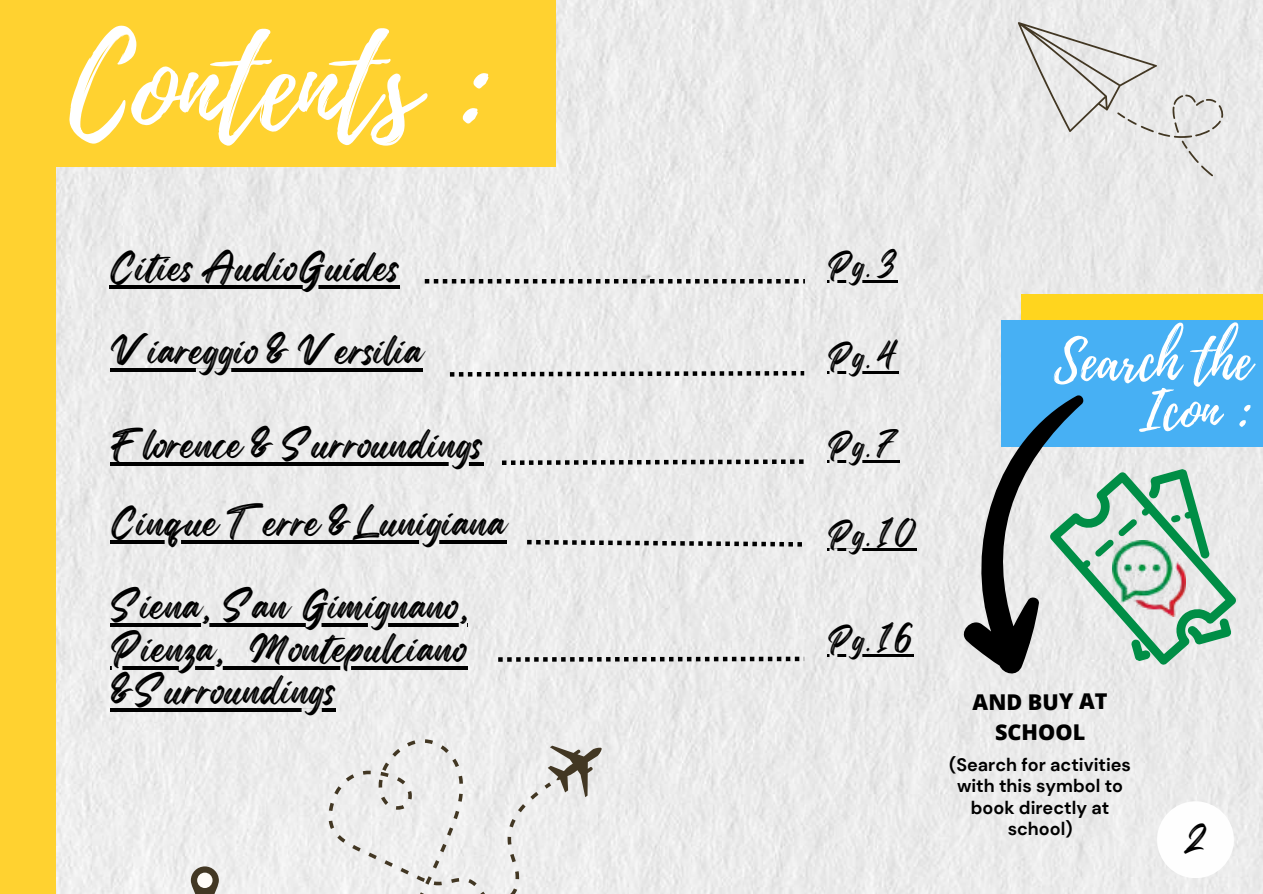
<style>
.page{position:relative;width:1263px;height:894px;background:#fff}
.page>*{position:absolute;margin:0;border:0;box-sizing:border-box;transform-origin:0 0}
.t1{font:123.75px "Playlist Script";color:#fff}
.t2{font:54px/49.3px "Playlist Script";color:#fff;text-align:right}
.t3{font:36px/42.8px "Regular Brush";color:#000;text-align:justify}
.t4{font:29.1px "Regular Brush";color:#000}
.t5{font:800 21.75px/30.5px "Open Sans";letter-spacing:-.005em;color:#000;text-align:center}
.t6{font:700 18px/21.3px "DM Sans";color:#000;text-align:center}
</style>
<div class="page">
<img style="left:56px;top:0;width:1207px;height:893px">
<div style="left:0;top:0;width:556px;height:166px;background:#ffd230"></div>
<div style="left:0;top:43px;width:56px;height:850px;background:#ffd230"></div>
<div style="left:1157px;top:801px;width:77px;height:76px;background:#fefefe;border-radius:50%"></div>
<svg style="left:425px;top:279px;width:380px;height:4px;background:#757575"></svg>
<svg style="left:110px;top:539px;width:396px;height:4px;background:#4a4a4a"></svg>
<svg style="left:450px;top:371px;width:354px;height:5px;background:#838383"></svg>
<svg style="left:502px;top:459px;width:302px;height:6px;background:#909090"></svg>
<svg style="left:212px;top:739px;width:339px;height:154px;fill:#ededed"></svg>
<svg style="left:548px;top:745px;width:54px;height:51px;background:#b1ada6"></svg>
<svg style="left:191px;top:866px;width:28px;height:27px"></svg>
<div style="left:197px;top:872px;width:16px;height:15px;background:#fffcf7;border-radius:50%"></div>
<svg style="left:1018px;top:22px;width:205px;height:154px;background:#e1e0df"></svg>
<svg style="left:498px;top:656px;width:306px;height:5px;background:#8b8b8b"></svg>
<svg style="left:1104px;top:459px;width:153px;height:217px;background:#cbd9d0"></svg>
<svg style="left:1185px;top:610px;width:49px;height:40px;background:#7ebf9e"></svg>
<svg style="left:1128px;top:638px;width:25px;height:25px"></svg>
<svg style="left:1104px;top:462px;width:122px;height:97px;background:#acd1be"></svg>
<div style="left:1022px;top:294px;width:241px;height:126px;background:#ffd51e"></div>
<div style="left:1001px;top:320px;width:262px;height:126px;background:#47b0f4"></div>
<svg style="left:527px;top:539px;width:275px;height:7px;background:#9f9f9f"></svg>
<svg style="left:931px;top:373px;width:173px;height:306px;fill:#e7e7e9"></svg>
<hr style="left:109px;top:285px;width:50px;height:4px;background:#000">
<hr style="left:159px;top:285px;width:10px;height:4px;background:#000">
<hr style="left:169px;top:285px;width:231px;height:4px;background:#000">
<hr style="left:110px;top:462px;width:133px;height:3px;background:#000">
<hr style="left:243px;top:462px;width:240px;height:3px;background:#000">
<hr style="left:110px;top:368px;width:313px;height:4px;background:#000">
<hr style="left:110px;top:623px;width:358px;height:3px;background:#000">
<svg style="left:110px;top:665px;width:357px;height:4px"></svg>
<hr style="left:110px;top:708px;width:226px;height:3px;background:#000">
<hr style="left:827px;top:280px;width:71px;height:2px;background:#000">
<hr style="left:827px;top:371px;width:72px;height:2px;background:#000">
<hr style="left:827px;top:460px;width:72px;height:2px;background:#000">
<hr style="left:827px;top:548px;width:90px;height:3px;background:#000">
<hr style="left:827px;top:654px;width:87px;height:2px;background:#000">
<h1 class="t1" style="left:70px;top:-2px;width:424px">Contents :</h1>
<p class="t3" style="left:109px;top:246px;width:292px">Cities AudioGuides</p>
<p class="t3" style="left:110px;top:329px;width:314px">Viareggio &amp; Versilia</p>
<p class="t3" style="left:110px;top:422px;width:374px">Florence &amp; Surroundings</p>
<p class="t3" style="left:110px;top:500px;width:398px">Cinque Terre &amp;Lunigiana</p>
<p class="t3" style="left:110px;top:583px;width:359px">Siena, San Gimignano, Pienza, Montepulciano &amp;Surroundings</p>
<p class="t4" style="left:827px;top:242px;width:72px">Pg. 3</p>
<p class="t4" style="left:827px;top:333px;width:73px">Pg. 4</p>
<p class="t4" style="left:827px;top:422px;width:74px">Pg. 7</p>
<p class="t4" style="left:827px;top:510px;width:91px">Pg. 10</p>
<p class="t4" style="left:827px;top:616px;width:88px">Pg. 16</p>
<h2 class="t2" style="left:1054px;top:338px;width:200px">Search the<br>Icon :</h2>
<p class="t5" style="left:973px;top:685px;width:137px">AND BUY AT<br>SCHOOL</p>
<p class="t6" style="left:949px;top:753px;width:183px">(Search for activities with this symbol to book directly at school)</p>
<p class="t4" style="left:1183px;top:817px;width:25px">2</p>
</div>
